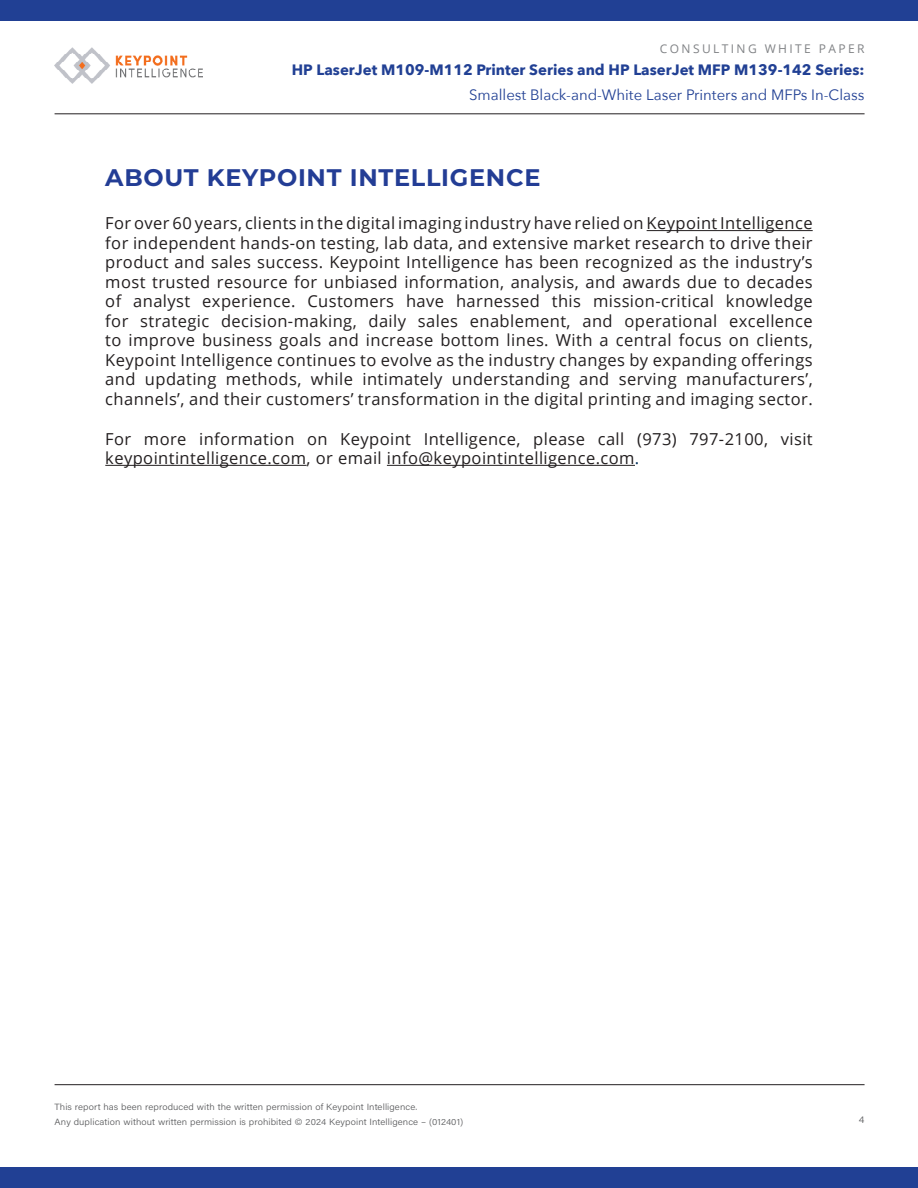
<style>
.page{position:relative;width:918px;height:1188px;background:#fff}
.page>*{position:absolute;margin:0;border:0;box-sizing:border-box;transform-origin:0 0}
.t1{font:700 24px "Montserrat";letter-spacing:.03em;color:#233d95}
.t2{font:16.5px/19.5px "Open Sans";letter-spacing:.025em;color:#231f20;text-align:justify}
.t3{font:700 15px "Avenir Next";color:#214094}
.t4{font:15px "Avenir Next";color:#214094}
.t5{font:12px "Open Sans";letter-spacing:.2em;color:#808285}
.t6{font:300 9.9px "Acumin Pro";color:#57585a;scale:1.07 1}
.t7{font:300 9px/15px "Acumin Pro";letter-spacing:.01em;color:#57585a;scale:1.07 1}
.s1{color:#002f5b}
</style>
<div class="page">
<div style="left:0;top:0;width:918px;height:21px;background:#214094"></div>
<div style="left:0;top:1167px;width:918px;height:21px;background:#214094"></div>
<hr style="left:55px;top:1084px;width:810px;height:1px;background:#231f20">
<hr style="left:55px;top:114px;width:810px;height:1px;background:#231f20">
<img style="left:55px;top:47px;width:148px;height:37px">
<hr style="left:647px;top:230px;width:166px;height:1px;background:#231f20">
<hr style="left:105px;top:465px;width:202px;height:1px;background:#231f20">
<hr style="left:387px;top:465px;width:248px;height:1px;background:#231f20">
<p class="t5" style="left:660px;top:40px;width:206px">CONSULTING WHITE PAPER</p>
<p class="t3" style="left:292px;top:57px;width:574px">HP LaserJet M109-M112 Printer Series and HP LaserJet MFP M139-142 Series:</p>
<p class="t4" style="left:469px;top:82px;width:397px">Smallest Black-and-White Laser Printers and MFPs In-Class</p>
<h1 class="t1" style="left:105px;top:160px;width:437px">ABOUT KEYPOINT INTELLIGENCE</h1>
<p class="t2" style="left:105px;top:213px;width:709px">For over 60 years, clients in the digital imaging industry have relied on Keypoint Intelligence for independent hands-on testing, lab data, and extensive market research to drive their product and sales success. Keypoint Intelligence has been recognized as the industry’s most trusted resource for unbiased information, analysis, and awards due to decades of analyst experience. Customers have harnessed this mission-critical knowledge for strategic decision-making, daily sales enablement, and operational excellence to improve business goals and increase bottom lines. With a central focus on clients, Keypoint Intelligence continues to evolve as the industry changes by expanding offerings and updating methods, while intimately understanding and serving manufacturers’, channels’, and their customers’ transformation in the digital printing and imaging sector.</p>
<p class="t2" style="left:105px;top:428px;width:709px">For more information on Keypoint Intelligence, please call (973) 797-2100, visit keypointintelligence.com, or email info@keypointintelligence.com<span class="s1">.</span></p>
<p class="t7" style="left:55px;top:1099px;width:384px">This report has been reproduced with the written permission of Keypoint Intelligence.<br>Any duplication without written permission is prohibited © 2024 Keypoint Intelligence – (012401)</p>
<p class="t6" style="left:859px;top:1113px;width:7px">4</p>
</div>
